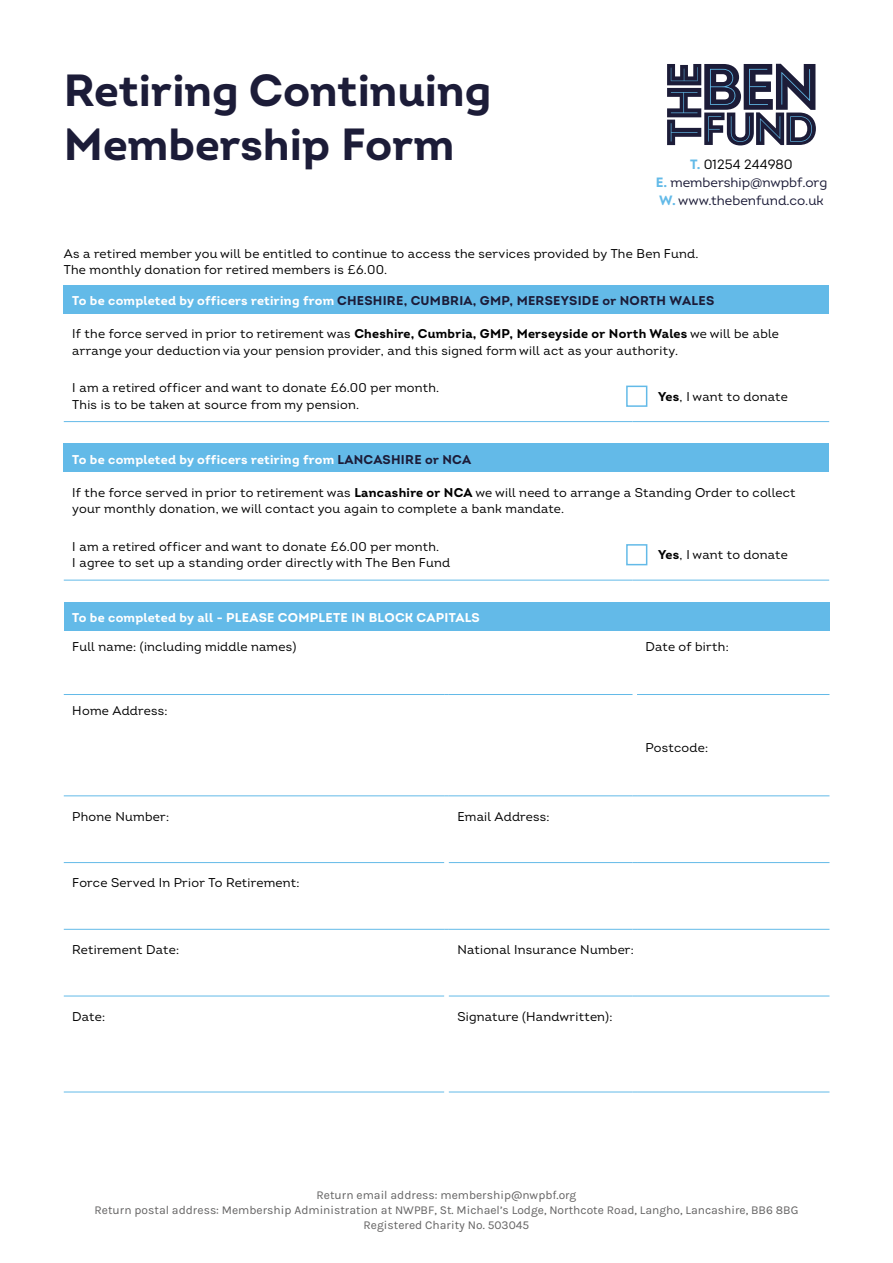
<style>
.page{position:relative;width:893px;height:1263px;background:#fff}
.page>*{position:absolute;margin:0;border:0;box-sizing:border-box;transform-origin:0 0}
.t1{font:700 45px/54px "Intro";color:#1c1c38}
.t2{font:13.5px/18px "Intro";color:#1c1c38;text-align:center}
.t3{font:12.75px/16.5px "Intro";letter-spacing:.02em;color:#000}
.t4{font:700 12.75px "Intro";letter-spacing:.02em;color:#fff}
.t5{font:700 12.75px "Intro";letter-spacing:.02em;color:#1c1c38}
.t6{font:12px/15px "Karla";color:#646363;text-align:center}
.s1{font-weight:700;color:#63bae8}
.s2{color:#000}
.s3{color:#fff}
.s4{font-weight:700}
.s5{color:#1c1c38}
</style>
<div class="page">
<svg style="left:667px;top:64px;width:149px;height:81px"></svg>
<div style="left:64px;top:285px;width:765px;height:29px;background:#63bae8"></div>
<hr style="left:64px;top:421px;width:568px;height:1px;background:#63bae8">
<hr style="left:632px;top:421px;width:197px;height:1px;background:#63bae8">
<div style="left:64px;top:443px;width:765px;height:29px;background:#63bae8"></div>
<hr style="left:64px;top:580px;width:568px;height:1px;background:#63bae8">
<hr style="left:632px;top:580px;width:197px;height:1px;background:#63bae8">
<div style="left:64px;top:602px;width:765px;height:29px;background:#63bae8"></div>
<hr style="left:64px;top:694px;width:380px;height:1px;background:#63bae8">
<hr style="left:449px;top:694px;width:183px;height:1px;background:#63bae8">
<hr style="left:637px;top:694px;width:192px;height:1px;background:#63bae8">
<hr style="left:64px;top:1091px;width:380px;height:1px;background:#63bae8">
<hr style="left:449px;top:1091px;width:183px;height:1px;background:#63bae8">
<hr style="left:637px;top:1091px;width:192px;height:1px;background:#63bae8">
<hr style="left:64px;top:795px;width:380px;height:1px;background:#63bae8">
<hr style="left:449px;top:795px;width:183px;height:1px;background:#63bae8">
<hr style="left:637px;top:795px;width:192px;height:1px;background:#63bae8">
<hr style="left:64px;top:862px;width:380px;height:1px;background:#63bae8">
<hr style="left:449px;top:862px;width:183px;height:1px;background:#63bae8">
<hr style="left:637px;top:862px;width:192px;height:1px;background:#63bae8">
<hr style="left:64px;top:929px;width:380px;height:1px;background:#63bae8">
<hr style="left:449px;top:929px;width:183px;height:1px;background:#63bae8">
<hr style="left:637px;top:929px;width:192px;height:1px;background:#63bae8">
<hr style="left:64px;top:996px;width:380px;height:1px;background:#63bae8">
<hr style="left:449px;top:996px;width:183px;height:1px;background:#63bae8">
<hr style="left:637px;top:996px;width:192px;height:1px;background:#63bae8">
<div style="left:626px;top:386px;width:21px;height:21px;border:2px solid #63bae8"></div>
<div style="left:626px;top:544px;width:21px;height:21px;border:2px solid #63bae8"></div>
<h1 class="t1" style="left:64px;top:63px;width:429px">Retiring Continuing<br>Membership Form</h1>
<p class="t2" style="left:656px;top:155px;width:173px"><span class="s1">T.</span> <span class="s2">01254 244980<br></span><span class="s1">E.</span> membership@nwpbf.org<br><span class="s1">W.</span> www.thebenfund.co.uk</p>
<p class="t3" style="left:64px;top:245px;width:636px">As a retired member you will be entitled to continue to access the services provided by The Ben Fund.<br>The monthly donation for retired members is £6.00.</p>
<p class="t5" style="left:72px;top:293px;width:643px"><span class="s3">To be completed by officers retiring from</span> CHESHIRE, CUMBRIA, GMP, MERSEYSIDE or NORTH WALES</p>
<p class="t3" style="left:72px;top:326px;width:708px">If the force served in prior to retirement was <span class="s4">Cheshire, Cumbria, GMP, Merseyside or North Wales</span> we will be able arrange your deduction via your pension provider, and this signed form will act as your authority.</p>
<p class="t3" style="left:72px;top:380px;width:368px">I am a retired officer and want to donate £6.00 per month.<br>This is to be taken at source from my pension.</p>
<p class="t3" style="left:658px;top:388px;width:131px"><span class="s4">Yes</span>, I want to donate</p>
<p class="t4" style="left:72px;top:451px;width:400px">To be completed by officers retiring from <span class="s5">LANCASHIRE or NCA</span></p>
<p class="t3" style="left:72px;top:484px;width:725px">If the force served in prior to retirement was <span class="s4">Lancashire or NCA</span> we will need to arrange a Standing Order to collect your monthly donation, we will contact you again to complete a bank mandate.</p>
<p class="t3" style="left:72px;top:538px;width:379px">I am a retired officer and want to donate £6.00 per month.<br>I agree to set up a standing order directly with The Ben Fund</p>
<p class="t3" style="left:658px;top:546px;width:131px"><span class="s4">Yes</span>, I want to donate</p>
<p class="t4" style="left:72px;top:610px;width:409px">To be completed by all - PLEASE COMPLETE IN BLOCK CAPITALS</p>
<p class="t3" style="left:72px;top:638px;width:226px">Full name: (including middle names)</p>
<p class="t3" style="left:645px;top:638px;width:85px">Date of birth:</p>
<p class="t3" style="left:72px;top:702px;width:97px">Home Address:</p>
<p class="t3" style="left:645px;top:739px;width:64px">Postcode:</p>
<p class="t3" style="left:72px;top:808px;width:98px">Phone Number:</p>
<p class="t3" style="left:457px;top:808px;width:94px">Email Address:</p>
<p class="t3" style="left:72px;top:874px;width:229px">Force Served In Prior To Retirement:</p>
<p class="t3" style="left:72px;top:941px;width:108px">Retirement Date:</p>
<p class="t3" style="left:457px;top:941px;width:178px">National Insurance Number:</p>
<p class="t3" style="left:72px;top:1008px;width:34px">Date:</p>
<p class="t3" style="left:457px;top:1008px;width:157px">Signature (Handwritten):</p>
<p class="t6" style="left:95px;top:1188px;width:705px">Return email address: membership@nwpbf.org<br>Return postal address: Membership Administration at NWPBF, St. Michael’s Lodge, Northcote Road, Langho, Lancashire, BB6 8BG<br>Registered Charity No. 503045</p>
</div>
